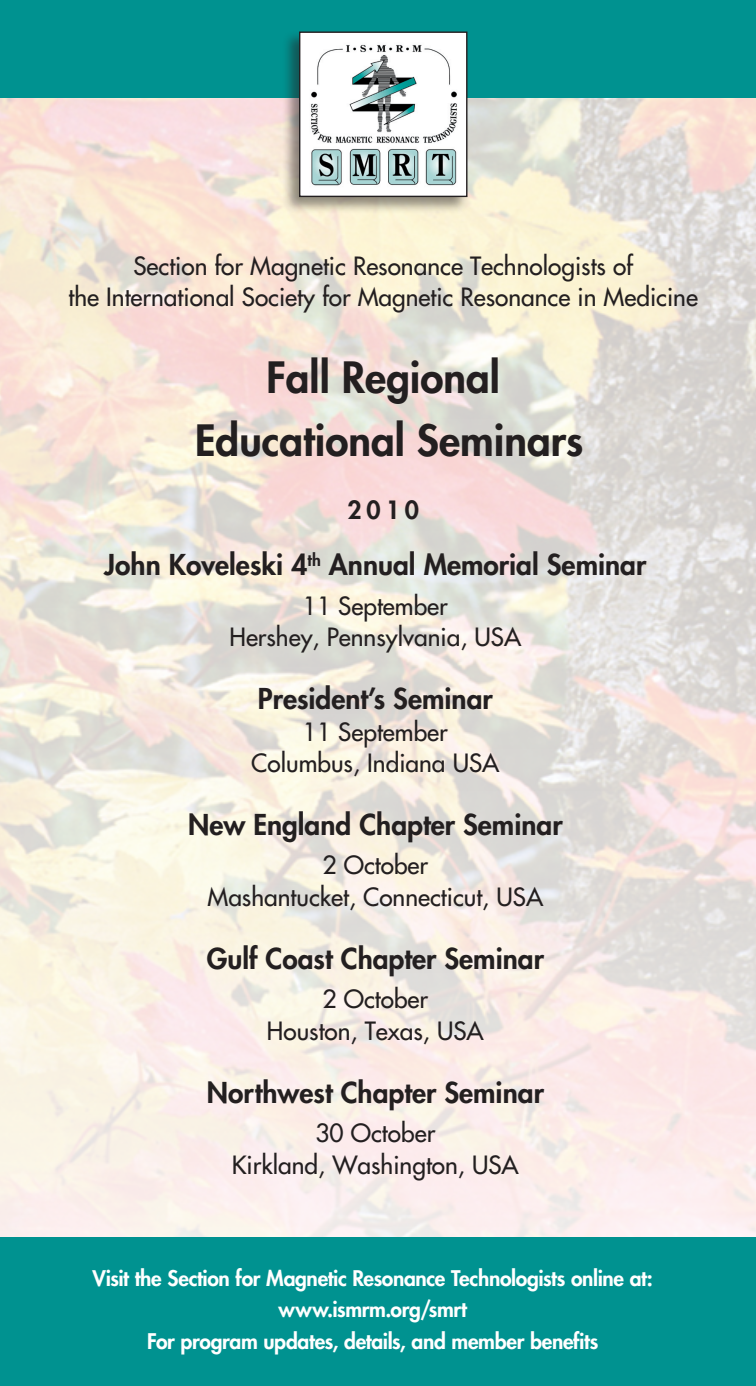
<style>
.page{position:relative;width:756px;height:1386px;background:#fff}
.page>*{position:absolute;margin:0;border:0;box-sizing:border-box;transform-origin:0 0}
.t1{font:800 42px/63px "Futura";color:#231f20;text-align:center}
.t2{font:800 28px "Futura";color:#231f20}
.t3{font:24.5px/31.5px "Futura";color:#231f20;text-align:center}
.t4{font:800 24.5px "Futura";color:#231f20}
.t5{font:800 21px/31.5px "Futura";letter-spacing:-.015em;color:#fff;text-align:center}
</style>
<div class="page">
<img style="left:0;top:98px;width:756px;height:1140px">
<div style="left:0;top:1238px;width:756px;height:148px;background:#009290"></div>
<div style="left:0;top:0;width:756px;height:98px;background:#009290"></div>
<div style="left:282px;top:29px;width:188px;height:185px;background:#231f20;opacity:.5"></div>
<div style="left:300px;top:32px;width:167px;height:164px;background:#fff"></div>
<img style="left:311px;top:44px;width:146px;height:142px">
<div style="left:299px;top:31px;width:168px;height:166px;border:1px solid #231f20"></div>
<p class="t3" style="left:68px;top:250px;width:631px">Section for Magnetic Resonance Technologists of<br>the International Society for Magnetic Resonance in Medicine</p>
<h1 class="t1" style="left:195px;top:345px;width:390px">Fall Regional<br>Educational Seminars</h1>
<p class="t4" style="left:348px;top:493px;width:73px">2010</p>
<p class="t2" style="left:104px;top:546px;width:544px">John Koveleski 4<sup>th</sup> Annual Memorial Seminar</p>
<p class="t3" style="left:229px;top:590px;width:293px">11 September<br>Hershey, Pennsylvania, USA</p>
<p class="t2" style="left:258px;top:680px;width:236px">President’s Seminar</p>
<p class="t3" style="left:251px;top:716px;width:250px">11 September<br>Columbus, Indiana USA</p>
<p class="t2" style="left:188px;top:806px;width:376px">New England Chapter Seminar</p>
<p class="t3" style="left:208px;top:849px;width:337px">2 October<br>Mashantucket, Connecticut, USA</p>
<p class="t2" style="left:207px;top:940px;width:339px">Gulf Coast Chapter Seminar</p>
<p class="t3" style="left:267px;top:983px;width:218px">2 October<br>Houston, Texas, USA</p>
<p class="t2" style="left:207px;top:1074px;width:339px">Northwest Chapter Seminar</p>
<p class="t3" style="left:232px;top:1117px;width:288px">30 October<br>Kirkland, Washington, USA</p>
<p class="t5" style="left:93px;top:1262px;width:562px">Visit the Section for Magnetic Resonance Technologists online at: www.ismrm.org/smrt<br>For program updates, details, and member benefits</p>
</div>
